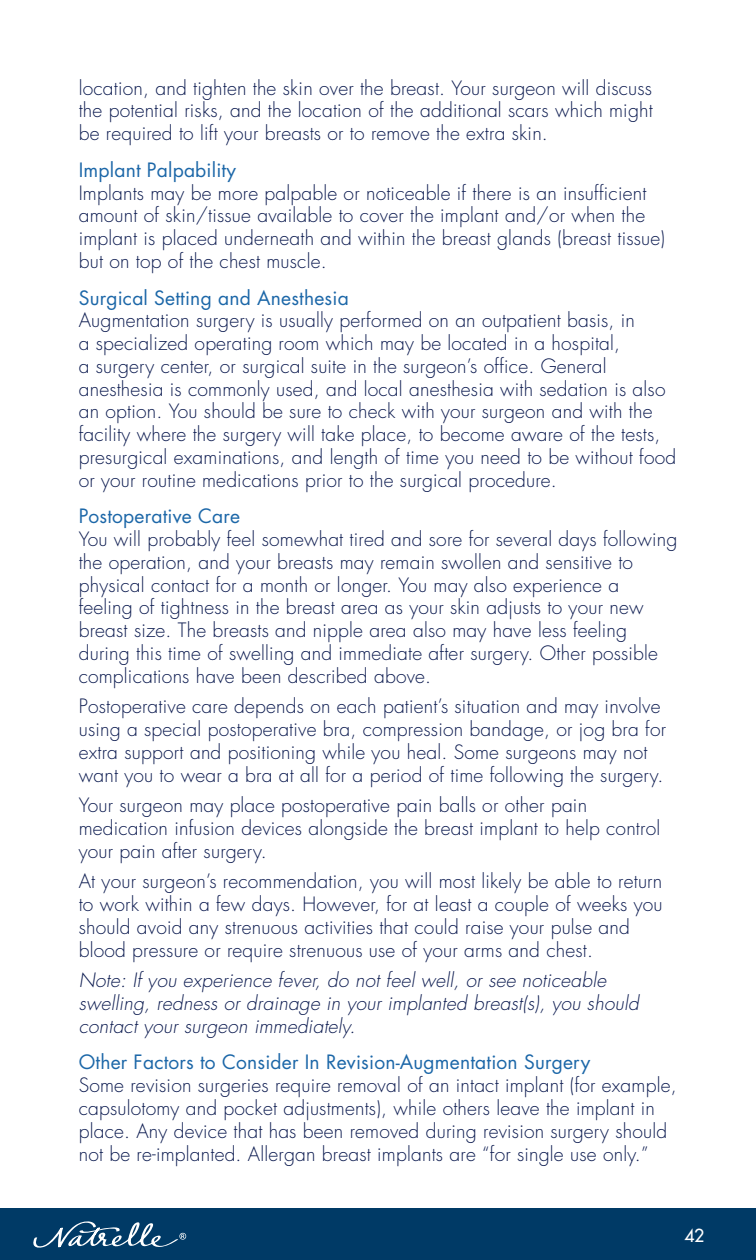
<style>
.page{position:relative;width:756px;height:1260px;background:#fff}
.page>*{position:absolute;margin:0;border:0;box-sizing:border-box;transform-origin:0 0}
.t1{font:300 19.25px/22.8px "Futura Std";letter-spacing:.01em;color:#0c1b50}
.t2{font:italic 300 19.25px/22.8px "Futura Std";letter-spacing:.01em;color:#0c1b50}
.t3{font:19.25px "Futura Std";letter-spacing:.01em;color:#1c67a8}
.t4{font:500 17.5px "Futura Std";color:#fff}
</style>
<div class="page">
<div style="left:0;top:1208px;width:756px;height:52px;background:#003a66"></div>
<svg style="left:33px;top:1221px;width:153px;height:27px"></svg>
<p class="t1" style="left:79px;top:77px;width:576px;text-align:justify">location, and tighten the skin over the breast. Your surgeon will discuss the potential risks, and the location of the additional scars which might be required to lift your breasts or to remove the extra skin.</p>
<p class="t3" style="left:79px;top:158px;width:159px">Implant Palpability</p>
<p class="t1" style="left:79px;top:182px;width:588px">Implants may be more palpable or noticeable if there is an insufficient amount of skin/tissue available to cover the implant and/or when the implant is placed underneath and within the breast glands (breast tissue) but on top of the chest muscle.</p>
<p class="t3" style="left:79px;top:285px;width:272px">Surgical Setting and Anesthesia</p>
<p class="t1" style="left:79px;top:310px;width:599px">Augmentation surgery is usually performed on an outpatient basis, in<br>a specialized operating room which may be located in a hospital,<br>a surgery center, or surgical suite in the surgeon’s office. General anesthesia is commonly used, and local anesthesia with sedation is also an option. You should be sure to check with your surgeon and with the facility where the surgery will take place, to become aware of the tests, presurgical examinations, and length of time you need to be without food or your routine medications prior to the surgical procedure.</p>
<p class="t3" style="left:79px;top:504px;width:163px">Postoperative Care</p>
<p class="t1" style="left:79px;top:528px;width:600px">You will probably feel somewhat tired and sore for several days following the operation, and your breasts may remain swollen and sensitive to physical contact for a month or longer. You may also experience a feeling of tightness in the breast area as your skin adjusts to your new breast size. The breasts and nipple area also may have less feeling during this time of swelling and immediate after surgery. Other possible complications have been described above.</p>
<p class="t1" style="left:79px;top:696px;width:589px">Postoperative care depends on each patient’s situation and may involve using a special postoperative bra, compression bandage, or jog bra for extra support and positioning while you heal. Some surgeons may not want you to wear a bra at all for a period of time following the surgery.</p>
<p class="t1" style="left:79px;top:794px;width:583px">Your surgeon may place postoperative pain balls or other pain medication infusion devices alongside the breast implant to help control your pain after surgery.</p>
<p class="t1" style="left:79px;top:871px;width:585px">At your surgeon’s recommendation, you will most likely be able to return to work within a few days. However, for at least a couple of weeks you should avoid any strenuous activities that could raise your pulse and blood pressure or require strenuous use of your arms and chest.</p>
<p class="t2" style="left:79px;top:969px;width:562px">Note: If you experience fever, do not feel well, or see noticeable swelling, redness or drainage in your implanted breast(s), you should contact your surgeon immediately.</p>
<p class="t3" style="left:79px;top:1050px;width:513px">Other Factors to Consider In Revision-Augmentation Surgery</p>
<p class="t1" style="left:79px;top:1074px;width:600px">Some revision surgeries require removal of an intact implant (for example, capsulotomy and pocket adjustments), while others leave the implant in place. Any device that has been removed during revision surgery should not be re-implanted. Allergan breast implants are “for single use only.”</p>
<p class="t4" style="left:685px;top:1224px;width:21px">42</p>
</div>
